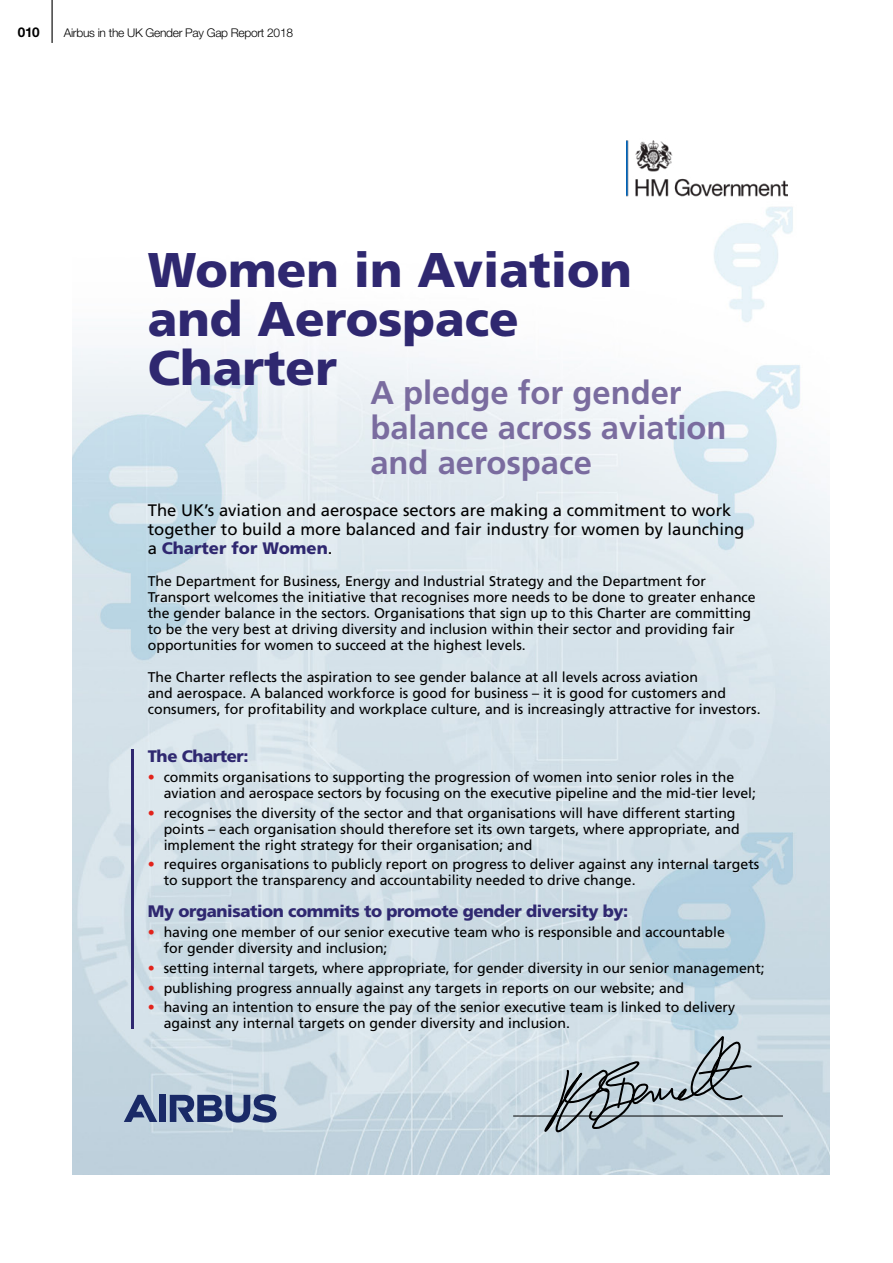
<style>
.page{position:relative;width:893px;height:1263px;background:#fff}
.page>*{position:absolute;margin:0;border:0;box-sizing:border-box;transform-origin:0 0}
.t1{font:900 48.6px/48.6px "Frutiger";color:#2f2870}
.t2{font:700 32.7px/35.2px "Frutiger";color:#7a6c9f}
.t3{font:16.65px/19.2px "Frutiger";color:#000}
.t4{font:900 16.65px "Frutiger";letter-spacing:-.025em;color:#2f2870}
.t5{font:14.1px/16px "Frutiger";color:#000}
.t6{font:700 13.5px "Helvetica Neue LT Std";color:#000}
.t7{font:300 12px "Helvetica Neue LT Std";letter-spacing:-.025em;color:#000}
.s1{font-weight:900;color:#2f2870}
.s2{color:#e2231b}
</style>
<div class="page">
<hr style="left:52px;top:0;width:1px;height:43px;background:#000">
<img style="left:72px;top:140px;width:757px;height:1034px">
<hr style="left:131px;top:749px;width:3px;height:279px;background:#2f2870">
<hr style="left:513px;top:1116px;width:270px;height:1px;background:#000">
<img style="left:627px;top:140px;width:161px;height:57px">
<div style="left:159px;top:1095px;width:6px;height:27px;background:#192a67"></div>
<svg style="left:124px;top:1095px;width:33px;height:27px"></svg>
<svg style="left:170px;top:1094px;width:107px;height:28px;background:#62729a"></svg>
<svg style="left:535px;top:1035px;width:217px;height:118px;background:#b6c5cd"></svg>
<p class="t6" style="left:18px;top:23px;width:23px">010</p>
<p class="t7" style="left:64px;top:25px;width:231px">Airbus in the UK Gender Pay Gap Report 2018</p>
<h1 class="t1" style="left:148px;top:245px;width:486px">Women in Aviation and Aerospace</h1>
<h2 class="t2" style="left:370px;top:375px;width:358px;text-indent:-223px"><sup>Charter</sup> A pledge for gender balance across aviation and aerospace</h2>
<p class="t3" style="left:148px;top:500px;width:598px">The UK’s aviation and aerospace sectors are making a commitment to work together to build a more balanced and fair industry for women by launching a <span class="s1">Charter for Women</span>.</p>
<p class="t5" style="left:148px;top:573px;width:609px">The Department for Business, Energy and Industrial Strategy and the Department for Transport welcomes the initiative that recognises more needs to be done to greater enhance the gender balance in the sectors. Organisations that sign up to this Charter are committing to be the very best at driving diversity and inclusion within their sector and providing fair opportunities for women to succeed at the highest levels.</p>
<p class="t5" style="left:148px;top:669px;width:614px">The Charter reflects the aspiration to see gender balance at all levels across aviation<br>and aerospace. A balanced workforce is good for business – it is good for customers and consumers, for profitability and workplace culture, and is increasingly attractive for investors.</p>
<p class="t4" style="left:148px;top:746px;width:102px">The Charter:</p>
<p class="t5" style="left:164px;top:769px;width:594px;text-indent:-16px"><span class="s2">•</span> commits organisations to supporting the progression of women into senior roles in the aviation and aerospace sectors by focusing on the executive pipeline and the mid-tier level;</p>
<p class="t5" style="left:164px;top:805px;width:577px;text-indent:-16px"><span class="s2">•</span> recognises the diversity of the sector and that organisations will have different starting points – each organisation should therefore set its own targets, where appropriate, and implement the right strategy for their organisation; and</p>
<p class="t5" style="left:164px;top:856px;width:597px;text-indent:-16px"><span class="s2">•</span> requires organisations to publicly report on progress to deliver against any internal targets to support the transparency and accountability needed to drive change.</p>
<p class="t4" style="left:148px;top:901px;width:482px">My organisation commits to promote gender diversity by:</p>
<p class="t5" style="left:164px;top:924px;width:563px;text-indent:-16px"><span class="s2">•</span> having one member of our senior executive team who is responsible and accountable for gender diversity and inclusion;</p>
<p class="t5" style="left:148px;top:960px;width:618px"><span class="s2">•</span> setting internal targets, where appropriate, for gender diversity in our senior management;</p>
<p class="t5" style="left:148px;top:979px;width:538px"><span class="s2">•</span> publishing progress annually against any targets in reports on our website; and</p>
<p class="t5" style="left:164px;top:999px;width:573px;text-indent:-16px"><span class="s2">•</span> having an intention to ensure the pay of the senior executive team is linked to delivery against any internal targets on gender diversity and inclusion.</p>
</div>
